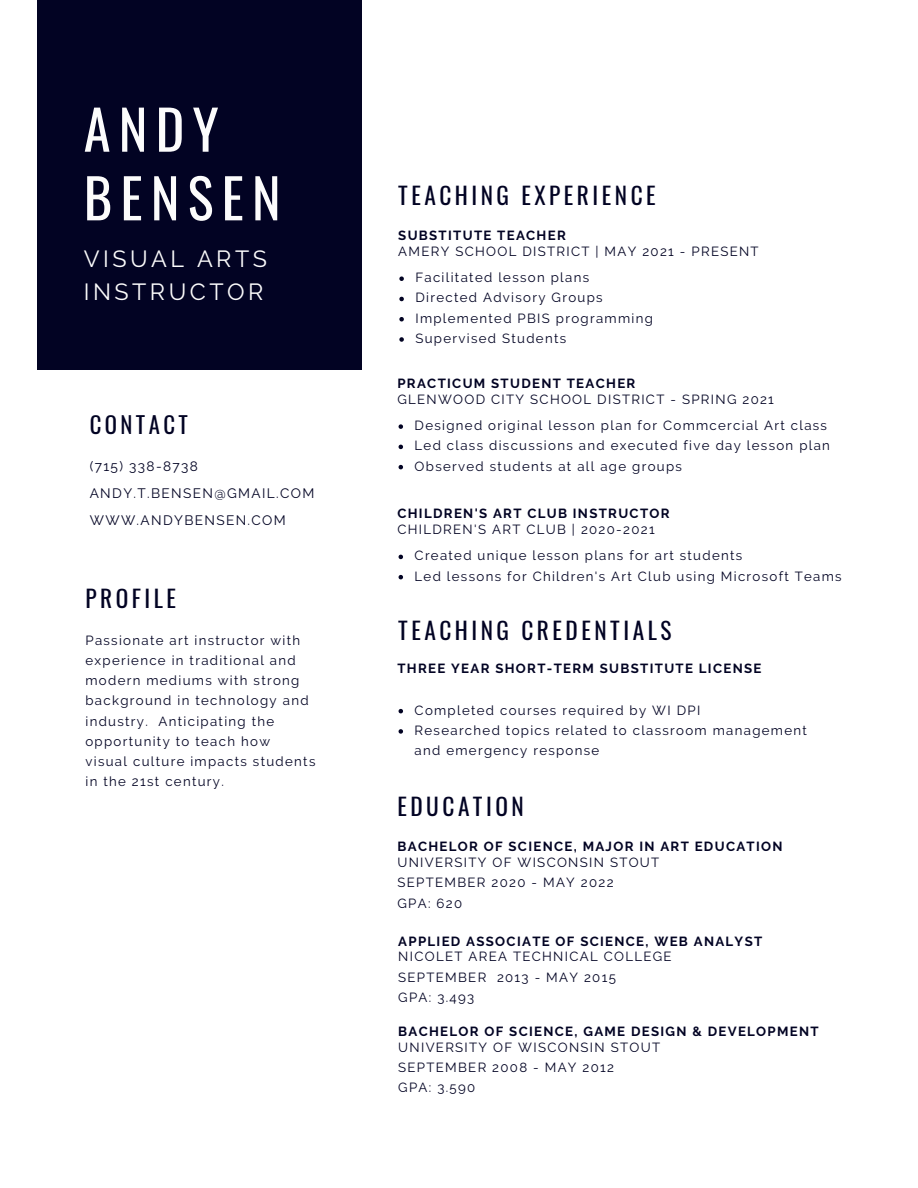
<style>
.page{position:relative;width:918px;height:1188px;background:#fff}
.page>*{position:absolute;margin:0;border:0;box-sizing:border-box;transform-origin:0 0}
.t1{font:54.45px "Oswald";letter-spacing:.15em;color:#fcfcfc}
.t2{font:23.4px "Oswald";letter-spacing:.15em;color:#020323}
.t3{font:23.4px/32.7px "Raleway";letter-spacing:.15em;color:#fcfcfc}
.t4{font:22.8px "Oswald";letter-spacing:.15em;color:#020323}
.t5{font:13.65px "Raleway";letter-spacing:.1em;color:#020323}
.t6{font:13.2px/20.2px "Raleway";letter-spacing:.1em;color:#020323}
.t7{font:700 13.2px "Raleway";letter-spacing:.1em;color:#020323}
</style>
<div class="page">
<div style="left:38px;top:0;width:324px;height:369px;background:#020323"></div>
<svg style="left:399px;top:424px;width:4px;height:5px"></svg>
<svg style="left:399px;top:445px;width:4px;height:4px"></svg>
<svg style="left:399px;top:465px;width:4px;height:4px"></svg>
<svg style="left:399px;top:555px;width:4px;height:4px"></svg>
<svg style="left:399px;top:575px;width:4px;height:4px"></svg>
<svg style="left:399px;top:709px;width:4px;height:4px"></svg>
<svg style="left:399px;top:729px;width:4px;height:5px"></svg>
<svg style="left:399px;top:276px;width:5px;height:5px"></svg>
<svg style="left:399px;top:297px;width:5px;height:4px"></svg>
<svg style="left:399px;top:317px;width:5px;height:4px"></svg>
<svg style="left:399px;top:337px;width:5px;height:5px"></svg>
<p class="t1" style="left:84px;top:87px;width:136px">ANDY</p>
<p class="t1" style="left:84px;top:155px;width:198px">BENSEN</p>
<p class="t3" style="left:84px;top:243px;width:185px">VISUAL ARTS<br>INSTRUCTOR</p>
<p class="t4" style="left:90px;top:407px;width:100px">CONTACT</p>
<p class="t5" style="left:90px;top:458px;width:110px">(715) 338-8738</p>
<p class="t5" style="left:90px;top:485px;width:226px">ANDY.T.BENSEN@GMAIL.COM</p>
<p class="t5" style="left:90px;top:512px;width:198px">WWW.ANDYBENSEN.COM</p>
<p class="t2" style="left:85px;top:580px;width:92px">PROFILE</p>
<p class="t6" style="left:85px;top:630px;width:231px">Passionate art instructor with experience in traditional and modern mediums with strong background in technology and industry. Anticipating the opportunity to teach how<br>visual culture impacts students in the 21st century.</p>
<p class="t2" style="left:398px;top:177px;width:259px">TEACHING EXPERIENCE</p>
<p class="t7" style="left:398px;top:228px;width:169px">SUBSTITUTE TEACHER</p>
<p class="t6" style="left:398px;top:241px;width:362px">AMERY SCHOOL DISTRICT | MAY 2021 - PRESENT</p>
<p class="t6" style="left:415px;top:267px;width:175px">Facilitated lesson plans</p>
<p class="t6" style="left:415px;top:288px;width:189px">Directed Advisory Groups</p>
<p class="t6" style="left:415px;top:308px;width:239px">Implemented PBIS programming</p>
<p class="t6" style="left:415px;top:328px;width:152px">Supervised Students</p>
<p class="t7" style="left:397px;top:376px;width:239px">PRACTICUM STUDENT TEACHER</p>
<p class="t6" style="left:397px;top:389px;width:378px">GLENWOOD CITY SCHOOL DISTRICT - SPRING 2021</p>
<p class="t6" style="left:415px;top:415px;width:414px">Designed original lesson plan for Commcercial Art class</p>
<p class="t6" style="left:415px;top:435px;width:417px">Led class discussions and executed five day lesson plan</p>
<p class="t6" style="left:415px;top:456px;width:269px">Observed students at all age groups</p>
<p class="t7" style="left:397px;top:506px;width:274px">CHILDREN'S ART CLUB INSTRUCTOR</p>
<p class="t6" style="left:397px;top:519px;width:259px">CHILDREN'S ART CLUB | 2020-2021</p>
<p class="t6" style="left:415px;top:546px;width:329px">Created unique lesson plans for art students</p>
<p class="t6" style="left:415px;top:566px;width:429px">Led lessons for Children's Art Club using Microsoft Teams</p>
<p class="t2" style="left:398px;top:612px;width:275px">TEACHING CREDENTIALS</p>
<p class="t7" style="left:397px;top:660px;width:366px">THREE YEAR SHORT-TERM SUBSTITUTE LICENSE</p>
<p class="t6" style="left:415px;top:700px;width:287px">Completed courses required by WI DPI</p>
<p class="t6" style="left:415px;top:720px;width:394px">Researched topics related to classroom management and emergency response</p>
<p class="t2" style="left:398px;top:788px;width:128px">EDUCATION</p>
<p class="t7" style="left:398px;top:839px;width:387px">BACHELOR OF SCIENCE, MAJOR IN ART EDUCATION</p>
<p class="t6" style="left:398px;top:852px;width:263px">UNIVERSITY OF WISCONSIN STOUT</p>
<p class="t6" style="left:398px;top:873px;width:218px">SEPTEMBER 2020 - MAY 2022</p>
<p class="t6" style="left:398px;top:893px;width:66px">GPA: 620</p>
<p class="t7" style="left:398px;top:933px;width:366px">APPLIED ASSOCIATE OF SCIENCE, WEB ANALYST</p>
<p class="t6" style="left:398px;top:946px;width:275px">NICOLET AREA TECHNICAL COLLEGE</p>
<p class="t6" style="left:398px;top:967px;width:219px">SEPTEMBER 2013 - MAY 2015</p>
<p class="t6" style="left:398px;top:987px;width:77px">GPA: 3.493</p>
<p class="t7" style="left:398px;top:1023px;width:422px">BACHELOR OF SCIENCE, GAME DESIGN &amp; DEVELOPMENT</p>
<p class="t6" style="left:398px;top:1037px;width:263px">UNIVERSITY OF WISCONSIN STOUT</p>
<p class="t6" style="left:398px;top:1057px;width:217px">SEPTEMBER 2008 - MAY 2012</p>
<p class="t6" style="left:398px;top:1077px;width:78px">GPA: 3.590</p>
</div>
